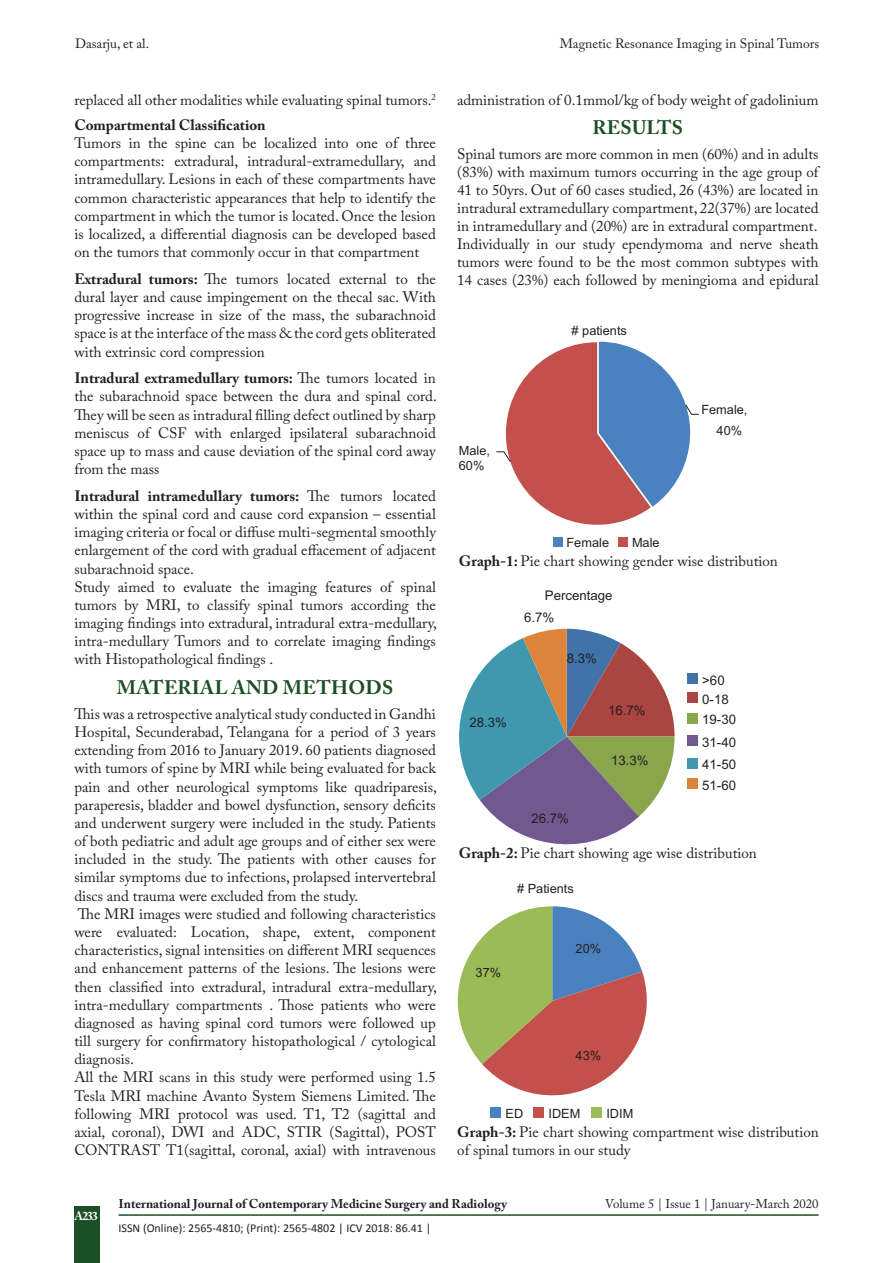
<style>
.page{position:relative;width:893px;height:1263px;background:#fff}
.page>*{position:absolute;margin:0;border:0;box-sizing:border-box;transform-origin:0 0}
.t1{font:700 19.5px "Adobe Caslon Pro";letter-spacing:.015em;color:#1c4f26}
.TX_New{font:15px/18.1px "Adobe Caslon Pro";color:#231f20;text-align:justify}
.Legend{font:15px/18px "Adobe Caslon Pro";color:#231f20}
.t2{font:700 15px "Adobe Caslon Pro";color:#231f20}
.t3{font:13.5px "Adobe Caslon Pro";color:#231f20}
.t4{font:13.2px/22.4px "Arial";color:#231f20}
.t5{font:12.75px/20.4px "Arial";color:#231f20}
.t6{font:700 12.75px "Adobe Caslon Pro";color:#231f20}
.t7{font:12.75px "Adobe Caslon Pro";color:#231f20}
.t8{font:12px "Calibri";color:#231f20}
.t9{font:700 12px "Adobe Caslon Pro";color:#fff}
.s1{font-weight:700}
</style>
<div class="page">
<div style="left:74px;top:1207px;width:25px;height:56px;background:#1c4f26"></div>
<hr style="left:119px;top:1214px;width:700px;height:2px;background:#1c4f26">
<svg style="left:496px;top:342px;width:203px;height:183px"></svg>
<div style="left:553px;top:538px;width:9px;height:9px;background:#4a81bf"></div>
<div style="left:619px;top:538px;width:9px;height:9px;background:#c3504d"></div>
<svg style="left:459px;top:629px;width:216px;height:215px"></svg>
<div style="left:687px;top:673px;width:10px;height:11px;background:#4073a8"></div>
<div style="left:687px;top:692px;width:10px;height:11px;background:#aa4542"></div>
<div style="left:687px;top:713px;width:10px;height:11px;background:#89a64c"></div>
<div style="left:687px;top:735px;width:10px;height:11px;background:#715990"></div>
<div style="left:687px;top:758px;width:10px;height:10px;background:#4098af"></div>
<div style="left:687px;top:778px;width:10px;height:11px;background:#dc843b"></div>
<svg style="left:458px;top:906px;width:189px;height:190px"></svg>
<div style="left:491px;top:1107px;width:10px;height:10px;background:#4a81bf"></div>
<div style="left:533px;top:1107px;width:11px;height:10px;background:#c3504d"></div>
<div style="left:591px;top:1107px;width:11px;height:10px;background:#9abb58"></div>
<p class="t3" style="left:75px;top:36px;width:76px">Dasarju, et al.</p>
<p class="t3" style="left:560px;top:36px;width:261px">Magnetic Resonance Imaging in Spinal Tumors</p>
<p class="TX_New" style="left:74px;top:90px;width:363px">replaced all other modalities while evaluating spinal tumors.<sup>2</sup></p>
<h2 class="t2" style="left:74px;top:116px;width:193px">Compartmental Classification</h2>
<p class="TX_New" style="left:74px;top:134px;width:363px">Tumors in the spine can be localized into one of three compartments: extradural, intradural-extramedullary, and intramedullary. Lesions in each of these compartments have common characteristic appearances that help to identify the compartment in which the tumor is located. Once the lesion is localized, a differential diagnosis can be developed based on the tumors that commonly occur in that compartment</p>
<p class="TX_New" style="left:74px;top:270px;width:363px"><span class="s1">Extradural tumors:</span> The tumors located external to the dural layer and cause impingement on the thecal sac. With progressive increase in size of the mass, the subarachnoid space is at the interface of the mass &amp; the cord gets obliterated with extrinsic cord compression</p>
<p class="TX_New" style="left:74px;top:369px;width:364px"><span class="s1">Intradural extramedullary tumors:</span> The tumors located in the subarachnoid space between the dura and spinal cord.<br>They will be seen as intradural filling defect outlined by sharp meniscus of CSF with enlarged ipsilateral subarachnoid space up to mass and cause deviation of the spinal cord away from the mass</p>
<p class="TX_New" style="left:74px;top:487px;width:363px"><span class="s1">Intradural intramedullary tumors:</span> The tumors located within the spinal cord and cause cord expansion – essential imaging criteria or focal or diffuse multi-segmental smoothly enlargement of the cord with gradual effacement of adjacent subarachnoid space.</p>
<p class="TX_New" style="left:74px;top:577px;width:364px">Study aimed to evaluate the imaging features of spinal tumors by MRI, to classify spinal tumors according the imaging findings into extradural, intradural extra-medullary, intra-medullary Tumors and to correlate imaging findings with Histopathological findings .</p>
<h1 class="t1" style="left:117px;top:676px;width:278px">MATERIAL AND METHODS</h1>
<p class="TX_New" style="left:74px;top:705px;width:364px">This was a retrospective analytical study conducted in Gandhi Hospital, Secunderabad, Telangana for a period of 3 years extending from 2016 to January 2019. 60 patients diagnosed with tumors of spine by MRI while being evaluated for back pain and other neurological symptoms like quadriparesis, paraperesis, bladder and bowel dysfunction, sensory deficits and underwent surgery were included in the study. Patients of both pediatric and adult age groups and of either sex were included in the study. The patients with other causes for similar symptoms due to infections, prolapsed intervertebral discs and trauma were excluded from the study.</p>
<p class="TX_New" style="left:74px;top:904px;width:364px">The MRI images were studied and following characteristics were evaluated: Location, shape, extent, component characteristics, signal intensities on different MRI sequences and enhancement patterns of the lesions. The lesions were then classified into extradural, intradural extra-medullary, intra-medullary compartments . Those patients who were diagnosed as having spinal cord tumors were followed up till surgery for confirmatory histopathological / cytological diagnosis.</p>
<p class="TX_New" style="left:74px;top:1068px;width:363px">All the MRI scans in this study were performed using 1.5<br>Tesla MRI machine Avanto System Siemens Limited. The following MRI protocol was used. T1, T2 (sagittal and axial, coronal), DWI and ADC, STIR (Sagittal), POST CONTRAST T1(sagittal, coronal, axial) with intravenous</p>
<p class="TX_New" style="left:457px;top:90px;width:363px">administration of 0.1mmol/kg of body weight of gadolinium</p>
<h1 class="t1" style="left:592px;top:116px;width:92px">RESULTS</h1>
<p class="TX_New" style="left:457px;top:144px;width:363px">Spinal tumors are more common in men (60%) and in adults (83%) with maximum tumors occurring in the age group of 41 to 50yrs. Out of 60 cases studied, 26 (43%) are located in intradural extramedullary compartment, 22(37%) are located in intramedullary and (20%) are in extradural compartment.</p>
<p class="TX_New" style="left:457px;top:234px;width:363px">Individually in our study ependymoma and nerve sheath tumors were found to be the most common subtypes with 14 cases (23%) each followed by meningioma and epidural</p>
<p class="t5" style="left:459px;top:443px;width:33px;line-height:15.3px">Male,<br>60%</p>
<p class="t5" style="left:572px;top:321px;width:57px"># patients</p>
<p class="t5" style="left:566px;top:532px;width:44px">Female</p>
<p class="t5" style="left:632px;top:532px;width:29px">Male</p>
<p class="t5" style="left:717px;top:400px;width:32px;text-indent:-15px">Female,<br>40%</p>
<p class="Legend" style="left:459px;top:552px;width:320px"><span class="s1">Graph-1:</span> Pie chart showing gender wise distribution</p>
<p class="t4" style="left:545px;top:585px;width:69px">Percentage</p>
<p class="t4" style="left:469px;top:711px;width:39px">28.3%</p>
<p class="t4" style="left:524px;top:606px;width:32px">6.7%</p>
<p class="t4" style="left:567px;top:648px;width:32px">8.3%</p>
<p class="t4" style="left:608px;top:699px;width:39px">16.7%</p>
<p class="t4" style="left:611px;top:750px;width:39px">13.3%</p>
<p class="t4" style="left:531px;top:807px;width:39px">26.7%</p>
<p class="t4" style="left:702px;top:670px;width:28px;line-height:19px">&gt;60<br>0-18</p>
<p class="t4" style="left:702px;top:709px;width:35px;text-align:justify">19-30<br>31-40<br>41-50</p>
<p class="t4" style="left:702px;top:774px;width:35px">51-60</p>
<p class="Legend" style="left:459px;top:844px;width:300px"><span class="s1">Graph-2:</span> Pie chart showing age wise distribution</p>
<p class="t5" style="left:517px;top:878px;width:58px"># Patients</p>
<p class="t5" style="left:476px;top:962px;width:27px">37%</p>
<p class="t5" style="left:576px;top:938px;width:27px">20%</p>
<p class="t5" style="left:576px;top:1045px;width:27px">43%</p>
<p class="t5" style="left:506px;top:1103px;width:19px">ED</p>
<p class="t5" style="left:548px;top:1103px;width:33px">IDEM</p>
<p class="t5" style="left:606px;top:1103px;width:28px">IDIM</p>
<p class="Legend" style="left:457px;top:1123px;width:363px"><span class="s1">Graph-3:</span> Pie chart showing compartment wise distribution of spinal tumors in our study</p>
<p class="t9" style="left:74px;top:1209px;width:25px">A233</p>
<p class="t6" style="left:119px;top:1196px;width:390px">International Journal of Contemporary Medicine Surgery and Radiology</p>
<p class="t7" style="left:605px;top:1196px;width:215px">Volume 5 | Issue 1 | January-March 2020</p>
<p class="t8" style="left:119px;top:1220px;width:314px">ISSN (Online): 2565-4810; (Print): 2565-4802 | ICV 2018: 86.41 |</p>
</div>
